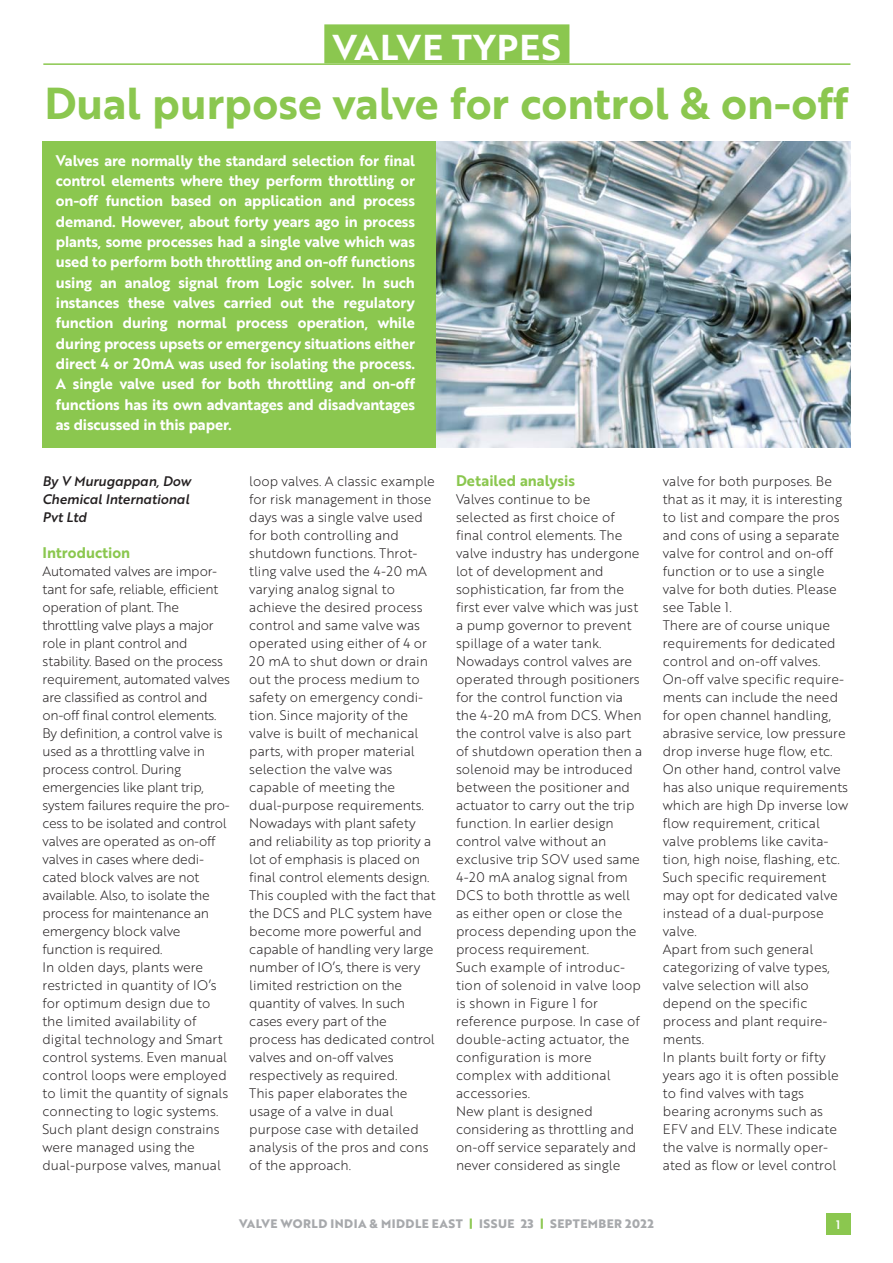
<style>
.page{position:relative;width:893px;height:1263px;background:#fff}
.page>*{position:absolute;margin:0;border:0;box-sizing:border-box;transform-origin:0 0}
.t1{font:43.5px "Brother 1816 Bold";color:#8bc74f}
.t2{font:34.95px "Brother 1816 Bold";letter-spacing:.04em;color:#fff}
.t3{font:15px/20.2px "Brother 1816 Bold";letter-spacing:-.01em;color:#fff;text-align:justify}
.t4{font:15px "Brother 1816 Bold";color:#8bc74f}
.t5{font:13.5px/18px "Brother 1816 Light";color:#231f20}
.t6{font:13.5px/18px "Brother 1816 Light";letter-spacing:-.02em;color:#231f20}
.t7{font:13.5px/18px "Brother 1816 Medium Italic";color:#231f20;text-align:justify}
.t8{font:700 12px "Brother 1816 Extra";letter-spacing:.04em;color:#a7a9ac}
.t9{font:12px "Brother 1816 Medium";color:#fff}
.s1{color:#8bc74f}
</style>
<div class="page">
<div style="left:826px;top:1214px;width:24px;height:21px;background:#8bc74f"></div>
<div style="left:324px;top:24px;width:245px;height:39px;background:#8bc74f"></div>
<hr style="left:43px;top:63px;width:807px;height:2px;background:#8bc74f">
<div style="left:43px;top:142px;width:401px;height:306px;background:#8bc74f"></div>
<img style="left:437px;top:142px;width:413px;height:306px">
<h2 class="t2" style="left:333px;top:35px;width:230px">VALVE TYPES</h2>
<h1 class="t1" style="left:44px;top:87px;width:806px">Dual purpose valve for control &amp; on-off</h1>
<p class="t3" style="left:56px;top:152px;width:361px">Valves are normally the standard selection for final control elements where they perform throttling or on-off function based on application and process demand. However, about forty years ago in process plants, some processes had a single valve which was used to perform both throttling and on-off functions using an analog signal from Logic solver. In such instances these valves carried out the regulatory function during normal process operation, while during process upsets or emergency situations either direct 4 or 20mA was used for isolating the process.<br>A single valve used for both throttling and on-off functions has its own advantages and disadvantages as discussed in this paper.</p>
<p class="t7" style="left:43px;top:474px;width:150px">By V Murugappan, Dow Chemical International Pvt Ltd</p>
<p class="t4" style="left:43px;top:547px;width:89px">Introduction</p>
<p class="t6" style="left:43px;top:564px;width:189px">Automated valves are impor&shy;tant for safe, reliable, efficient operation of plant. The throttling valve plays a major role in plant control and stability. Based on the process requirement, automated valves are classified as control and on-off final control elements.<br>By definition, a control valve is used as a throttling valve in process control. During emergencies like plant trip, system failures require the pro&shy;cess to be isolated and control valves are operated as on-off valves in cases where dedi&shy;cated block valves are not available. Also, to isolate the process for maintenance an emergency block valve function is required.<br>In olden days, plants were restricted in quantity of IO’s for optimum design due to the limited availability of digital technology and Smart control systems. Even manual control loops were employed to limit the quantity of signals connecting to logic systems.<br>Such plant design constrains were managed using the dual-purpose valves, manual</p>
<p class="t5" style="left:249px;top:474px;width:188px">loop valves. A classic example for risk management in those days was a single valve used for both controlling and shutdown functions. Throt&shy;tling valve used the 4-20 mA varying analog signal to achieve the desired process control and same valve was operated using either of 4 or<br>20 mA to shut down or drain out the process medium to safety on emergency condi&shy;tion. Since majority of the valve is built of mechanical parts, with proper material selection the valve was capable of meeting the dual-purpose requirements.<br>Nowadays with plant safety and reliability as top priority a lot of emphasis is placed on final control elements design.<br>This coupled with the fact that the DCS and PLC system have become more powerful and capable of handling very large number of IO’s, there is very limited restriction on the quantity of valves. In such cases every part of the process has dedicated control valves and on-off valves respectively as required.<br>This paper elaborates the usage of a valve in dual purpose case with detailed analysis of the pros and cons of the approach.</p>
<p class="t4" style="left:456px;top:475px;width:121px">Detailed analysis</p>
<p class="t5" style="left:456px;top:492px;width:188px">Valves continue to be selected as first choice of final control elements. The valve industry has undergone lot of development and sophistication, far from the first ever valve which was just a pump governor to prevent spillage of a water tank.<br>Nowadays control valves are operated through positioners for the control function via the 4-20 mA from DCS. When the control valve is also part of shutdown operation then a solenoid may be introduced between the positioner and actuator to carry out the trip function. In earlier design control valve without an exclusive trip SOV used same<br>4-20 mA analog signal from<br>DCS to both throttle as well as either open or close the process depending upon the process requirement.<br>Such example of introduc&shy;tion of solenoid in valve loop is shown in Figure 1 for reference purpose. In case of double-acting actuator, the configuration is more complex with additional accessories.<br>New plant is designed considering as throttling and on-off service separately and never considered as single</p>
<p class="t5" style="left:663px;top:474px;width:187px">valve for both purposes. Be that as it may, it is interesting to list and compare the pros and cons of using a separate valve for control and on-off function or to use a single valve for both duties. Please see Table 1.<br>There are of course unique requirements for dedicated control and on-off valves.<br>On-off valve specific require&shy;ments can include the need for open channel handling, abrasive service, low pressure drop inverse huge flow, etc.<br>On other hand, control valve has also unique requirements which are high Dp inverse low flow requirement, critical valve problems like cavita&shy;tion, high noise, flashing, etc.<br>Such specific requirement may opt for dedicated valve instead of a dual-purpose valve.<br>Apart from such general categorizing of valve types, valve selection will also depend on the specific process and plant require&shy;ments.<br>In plants built forty or fifty years ago it is often possible to find valves with tags bearing acronyms such as<br>EFV and ELV. These indicate the valve is normally oper&shy;ated as flow or level control</p>
<p class="t8" style="left:239px;top:1219px;width:416px">VALVE WORLD INDIA &amp; MIDDLE EAST <span class="s1">|</span> ISSUE 23 <span class="s1">|</span> SEPTEMBER 2022</p>
<p class="t9" style="left:836px;top:1220px;width:6px">1</p>
</div>
